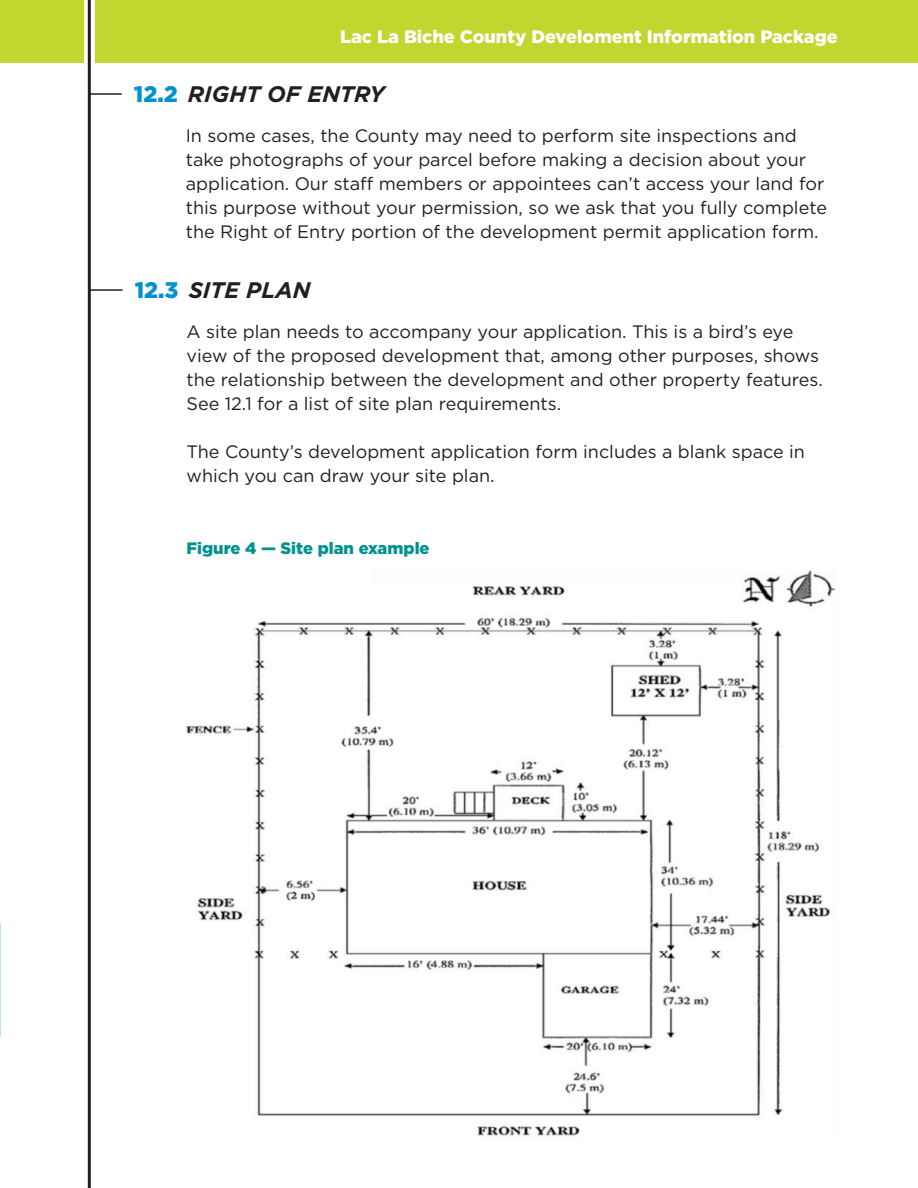
<style>
.page{position:relative;width:918px;height:1188px;background:#fff}
.page>*{position:absolute;margin:0;border:0;box-sizing:border-box;transform-origin:0 0}
.t1{font:italic 700 22.5px "Gotham";color:#231f20}
.t2{font:18px/24px "Gotham";color:#231f20}
.t3{font:900 18px "Gotham";color:#fff}
.t4{font:900 16.5px "Gotham";color:#009290}
.s1{font-weight:900;font-style:normal;color:#0093d0}
</style>
<div class="page">
<hr style="left:88px;top:0;width:3px;height:1188px;background:#231f20">
<hr style="left:89px;top:93px;width:33px;height:2px;background:#231f20">
<hr style="left:90px;top:289px;width:32px;height:2px;background:#231f20">
<img style="left:186px;top:570px;width:650px;height:566px">
<div style="left:167px;top:568px;width:205px;height:48px;background:#fff"></div>
<div style="left:95px;top:0;width:823px;height:62px;background:#c1d72f"></div>
<div style="left:0;top:0;width:83px;height:62px;background:#c1d72f"></div>
<p class="t3" style="left:340px;top:26px;width:499px">Lac La Biche County Develoment Information Package</p>
<p class="t1" style="left:134px;top:79px;width:252px"><span class="s1">12.2</span> RIGHT OF ENTRY</p>
<p class="t2" style="left:186px;top:123px;width:643px">In some cases, the County may need to perform site inspections and take photographs of your parcel before making a decision about your application. Our staff members or appointees can’t access your land for this purpose without your permission, so we ask that you fully complete the Right of Entry portion of the development permit application form.</p>
<p class="t1" style="left:135px;top:275px;width:177px"><span class="s1">12.3</span> SITE PLAN</p>
<p class="t2" style="left:187px;top:319px;width:638px">A site plan needs to accompany your application. This is a bird’s eye view of the proposed development that, among other purposes, shows the relationship between the development and other property features.<br>See 12.1 for a list of site plan requirements.</p>
<p class="t2" style="left:187px;top:439px;width:620px">The County’s development application form includes a blank space in which you can draw your site plan.</p>
<p class="t4" style="left:187px;top:538px;width:245px">Figure 4 — Site plan example</p>
</div>
